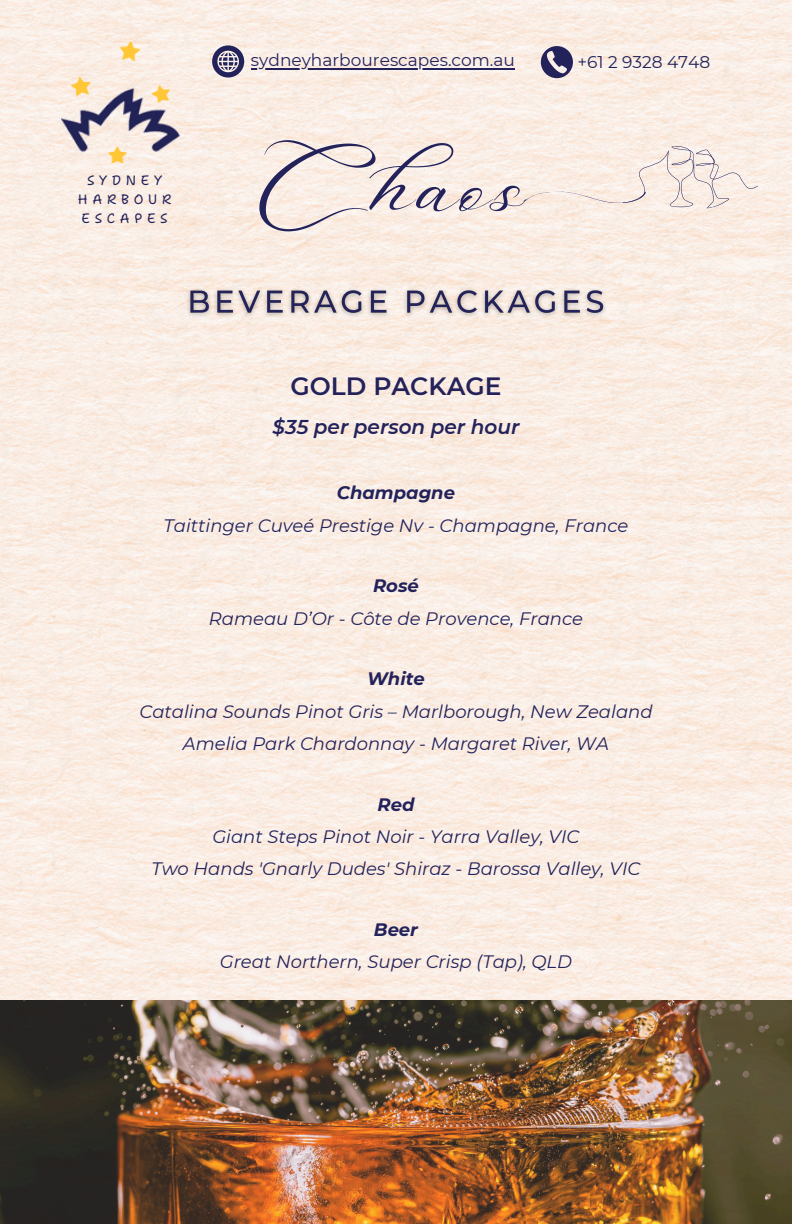
<style>
.page{position:relative;width:792px;height:1224px;background:#fff}
.page>*{position:absolute;margin:0;border:0;box-sizing:border-box;transform-origin:0 0}
.t1{font:55.6px "Aniyah";color:#23225a}
.t2{font:50.6px "Aniyah";color:#23225a}
.t3{font:600 25px "Montserrat";color:#23225a}
.t4{font:italic 600 20px "Montserrat";color:#23225a}
.t5{font:italic 18px/32.2px "Montserrat";color:#23225a;text-align:center}
.t6{font:17px "Montserrat";color:#23225a}
.t7{font:13.6px/19px "Shantell Sans";letter-spacing:.345em;color:#23225a;text-align:center}
.s1{font-weight:700}
</style>
<div class="page">
<img style="left:0;top:0;width:792px;height:1000px">
<img style="left:0;top:1000px;width:792px;height:224px">
<img style="left:182px;top:284px;width:430px;height:39px">
<img style="left:61px;top:30px;width:127px;height:146px">
<hr style="left:251px;top:68px;width:264px;height:1px;background:#23225a">
<svg style="left:541px;top:46px;width:32px;height:32px"></svg>
<svg style="left:212px;top:45px;width:32px;height:33px"></svg>
<svg style="left:523px;top:129px;width:237px;height:98px;background:#f6eae1"></svg>
<h4 class="t7" style="left:78px;top:170px;width:94px">SYDNEY<br>HARBOUR<br>ESCAPES</h4>
<p class="t6" style="left:251px;top:50px;width:265px">sydneyharbourescapes.com.au</p>
<h3 class="t6" style="left:577px;top:51px;width:134px">+61 2 9328 4748</h3>
<h1 class="t1" style="left:258px;top:175px;width:110px">C</h1>
<p class="t2" style="left:376px;top:167px;width:150px">haos</p>
<p class="t3" style="left:291px;top:371px;width:212px">GOLD PACKAGE</p>
<p class="t4" style="left:273px;top:415px;width:248px">$35 per person per hour</p>
<p class="t5" style="left:164px;top:477px;width:466px"><span class="s1">Champagne<br></span>Taittinger Cuveé Prestige Nv - Champagne, France</p>
<p class="t5" style="left:209px;top:570px;width:376px"><span class="s1">Rosé<br></span>Rameau D’Or - Côte de Provence, France</p>
<h4 class="t5" style="left:139px;top:663px;width:515px"><span class="s1">White<br></span>Catalina Sounds Pinot Gris – Marlborough, New Zealand<br>Amelia Park Chardonnay - Margaret River, WA</h4>
<p class="t5" style="left:152px;top:788px;width:490px"><span class="s1">Red<br></span>Giant Steps Pinot Noir - Yarra Valley, VIC<br>Two Hands 'Gnarly Dudes' Shiraz - Barossa Valley, VIC</p>
<h4 class="t5" style="left:220px;top:913px;width:354px"><span class="s1">Beer<br></span>Great Northern, Super Crisp (Tap), QLD</h4>
</div>
